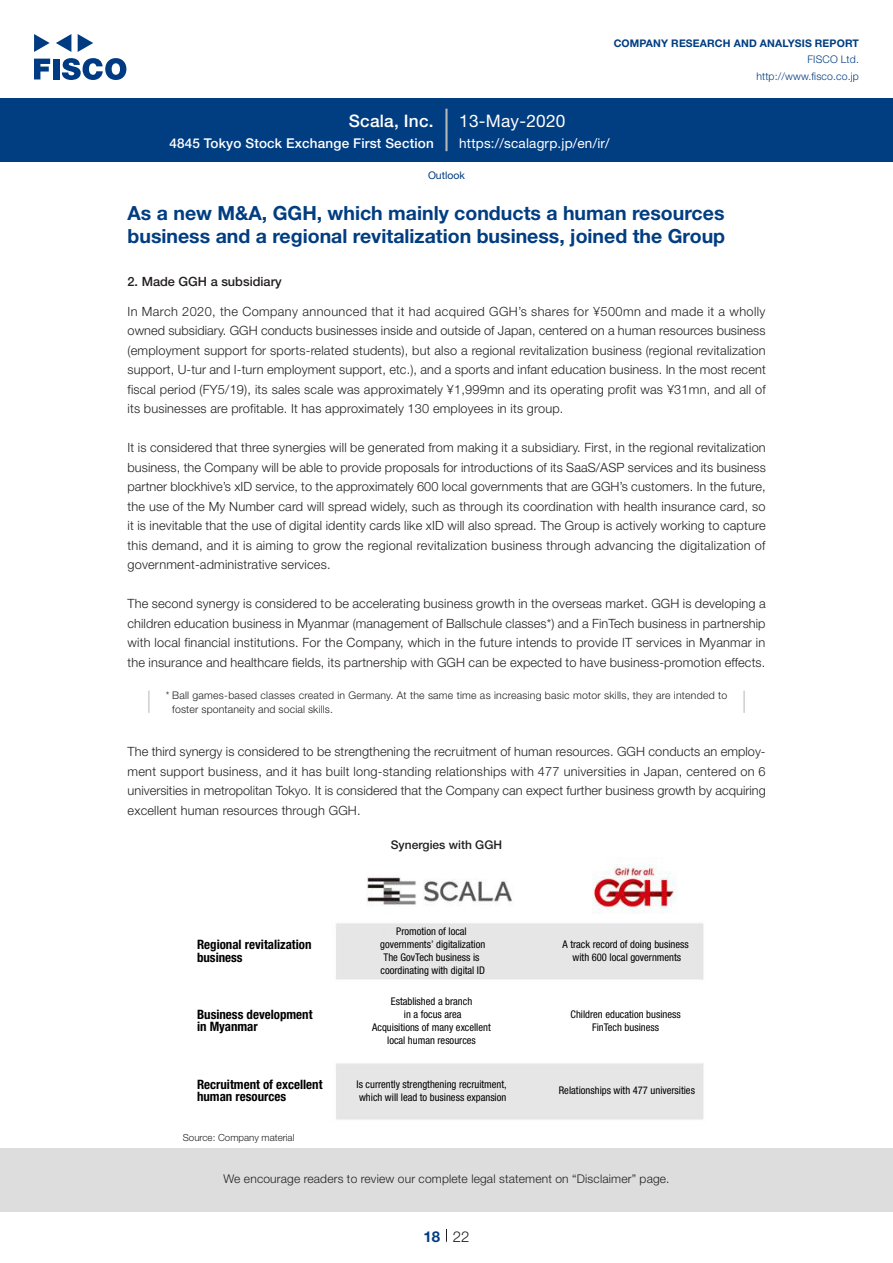
<style>
.page{position:relative;width:893px;height:1263px;background:#fff}
.page>*{position:absolute;margin:0;border:0;box-sizing:border-box;transform-origin:0 0}
.中タイトル_e{font:700 19.5px/22.5px "Helvetica Neue LT Std";color:#003d81}
.t1{font:17.25px "Helvetica Neue LT Std";letter-spacing:.015em;color:#fff}
.t2{font:500 17.25px "Helvetica Neue LT Std";letter-spacing:.015em;color:#fff}
.t3{font:300 15px "Helvetica Neue LT Std";color:#231f20}
.t4{font:700 15px "Helvetica Neue LT Std";color:#003d81}
.t5{font:500 13.5px "Helvetica Neue LT Std";letter-spacing:.015em;color:#fff}
.t6{font:13.5px "Helvetica Neue LT Std";letter-spacing:.015em;color:#fff}
.t7{font:700 condensed 12.9px/12.8px "Helvetica Neue LT Std";color:#000}
.本文_e{font:300 12.75px/19.5px "Helvetica Neue LT Std";letter-spacing:.01em;color:#231f20;text-align:justify}
.小タイトル_e{font:500 12.75px "Helvetica Neue LT Std";color:#231f20}
.t8{font:300 12px "Helvetica Neue LT Std";letter-spacing:.015em;color:#231f20}
.チャートタイトル_e{font:500 12px "Helvetica Neue LT Std";color:#231f20}
.t9{font:condensed 10.65px/12.8px "Helvetica Neue LT Std";color:#000;text-align:center}
.t10{font:300 10.5px/13.5px "Helvetica Neue LT Std";letter-spacing:.02em;color:#231f20}
.t11{font:700 10.5px "Helvetica Neue LT Std";letter-spacing:.015em;color:#003d81}
.t12{font:300 10.5px/16.5px "Helvetica Neue LT Std";letter-spacing:.015em;color:#003d81;text-align:right}
.ヘッダー_e{font:10.5px "Helvetica Neue LT Std";color:#003d81}
.表組み基本スタイル_en{font:300 9.75px "Helvetica Neue LT Std";color:#231f20}
</style>
<div class="page">
<div style="left:0;top:1148px;width:893px;height:64px;background:#ddd"></div>
<svg style="left:34px;top:59px;width:16px;height:20px"></svg>
<div style="left:53px;top:59px;width:6px;height:20px;background:#003a83"></div>
<svg style="left:62px;top:58px;width:64px;height:22px"></svg>
<svg style="left:34px;top:34px;width:16px;height:18px"></svg>
<svg style="left:78px;top:34px;width:15px;height:18px"></svg>
<svg style="left:56px;top:34px;width:15px;height:18px"></svg>
<div style="left:0;top:98px;width:893px;height:64px;background:#003d81"></div>
<hr style="left:445px;top:109px;width:3px;height:42px;background:#b5b5b6">
<svg style="left:446px;top:1229px;width:1px;height:13px"></svg>
<hr style="left:148px;top:691px;width:2px;height:22px;background:#d3d3d3">
<hr style="left:743px;top:691px;width:2px;height:22px;background:#d3d3d3">
<img style="left:336px;top:864px;width:368px;height:256px">
<h2 class="t2" style="left:349px;top:110px;width:86px">Scala, Inc.</h2>
<p class="t5" style="left:169px;top:135px;width:266px">4845 Tokyo Stock Exchange First Section</p>
<h2 class="t1" style="left:459px;top:110px;width:108px">13-May-2020</h2>
<p class="t11" style="left:614px;top:37px;width:247px">COMPANY RESEARCH AND ANALYSIS REPORT</p>
<p class="t12" style="left:756px;top:51px;width:104px">FISCO Ltd. http://www.fisco.co j p.</p>
<p class="t6" style="left:459px;top:135px;width:152px">https://scalagrp j p. / e n /i r/</p>
<p class="ヘッダー_e" style="left:428px;top:169px;width:38px">Outlook</p>
<p class="中タイトル_e" style="left:128px;top:202px;width:599px">As a new M&amp;A, GGH, which mainly conducts a human resources business and a regional revitalization business, joined the Group</p>
<p class="小タイトル_e" style="left:128px;top:274px;width:156px">2. Made GGH a subsidiary</p>
<p class="本文_e" style="left:128px;top:301px;width:640px">In March 2020, the Company announced that it had acquired GGH s’ shares for ¥500mn and made ait wholly owned subsidiary. GGH conducts businesses inside and outside of Japan, centered on a human resources business (employment support for sports-related students ,) but also a regional revitalization business (regional revitalization support U, -tur and -I turn employment support, etc ,). and a sports and infant education business In. the most recent fiscal period (FY5/19 ,) its sales scale was approximately ¥1,999mn and its operating profit was ¥31mn, and all of its businesses are profitable It. has approximately 130 employees in its group.</p>
<p class="本文_e" style="left:128px;top:438px;width:640px">isIt considered that three synergies will be generated from making ait subsidiary. First in, the regional revitalization business, the Company will be able to provide proposals for introductions of its SaaS/ASP services and its business partner blockhive s’ xID service to, the approximately 600 local governments that are GGH s’ customers In. the future, the use of the My Number card will spread widely, such as through its coordination with health insurance card, so<br>isit inevitable that the use of digital identity cards like xID will also spread. The Group is actively working to capture this demand, and isit aiming to grow the regional revitalization business through advancing the digitalization of government-administrative services.</p>
<p class="本文_e" style="left:128px;top:594px;width:640px">The second synergy is considered to be accelerating business growth in the overseas market. GGH is developing a children education business in Myanmar (management of Ballschule classes*) and a FinTech business in partnership with local financial institutions. For the Company, which in the future intends to provide IT services in Myanmar in the insurance and healthcare fields, its partnership with GGH can be expected to have business-promotion effects.</p>
<p class="t10" style="left:172px;top:689px;width:556px;text-indent:-6px">* Ball games-based classes created in Germany. At the same time as increasing basic motor skills, they are intended to foster spontaneity and social skills.</p>
<p class="本文_e" style="left:128px;top:741px;width:639px">The third synergy is considered to be strengthening the recruitment of human resources. GGH conducts an employ-</p>
<p class="本文_e" style="left:128px;top:780px;width:640px">universities in metropolitan Tokyo isIt. considered that the Company can expect further business growth by acquiring excellent human resources through GGH.</p>
<p class="チャートタイトル_e" style="left:391px;top:838px;width:113px">Synergies with GGH</p>
<p class="本文_e" style="left:128px;top:761px;width:640px">ment support business, and it has built long-standing relationships with 477 universities in Japan, centered on 6</p>
<p class="t7" style="left:197px;top:938px;width:116px">Regional revitalization business</p>
<p class="t7" style="left:197px;top:1008px;width:117px">Business development in Myanmar</p>
<p class="t7" style="left:197px;top:1078px;width:127px">Recruitment of excellent human resources</p>
<p class="表組み基本スタイル_en" style="left:183px;top:1131px;width:113px">Source: Company material</p>
<p class="t9" style="left:380px;top:925px;width:107px">Promotion of local governments’ digitalization<br>The GovTech business is coordinating with digital ID</p>
<p class="t9" style="left:372px;top:995px;width:120px">Established a branch<br>in a focus area<br>Acquisitions of many excellent local human resources</p>
<p class="t9" style="left:357px;top:1078px;width:152px;text-align:left">Is currently strengthening recruitment, which will lead to business expansion</p>
<p class="t9" style="left:562px;top:938px;width:128px">A track record of doing business with 600 local governments</p>
<p class="t9" style="left:571px;top:1008px;width:112px">Children education business<br>FinTech business</p>
<p class="t9" style="left:559px;top:1084px;width:138px">Relationships with 477 universities</p>
<p class="t8" style="left:223px;top:1171px;width:448px">We encourage readers to review our complete legal statement on “Disclaimer” page.</p>
<p class="t4" style="left:423px;top:1227px;width:18px">18</p>
<p class="t3" style="left:453px;top:1227px;width:18px">22</p>
</div>
